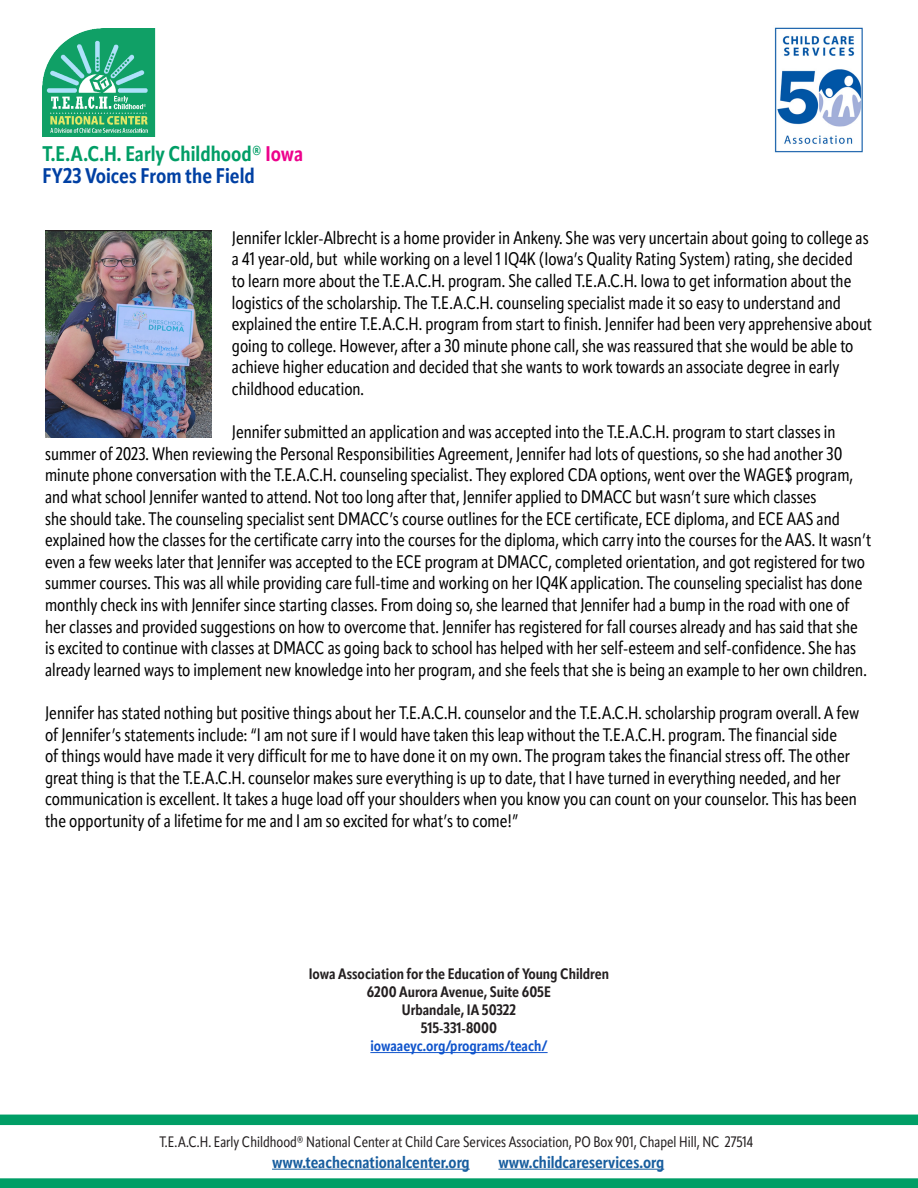
<style>
.page{position:relative;width:918px;height:1188px;background:#fff}
.page>*{position:absolute;margin:0;border:0;box-sizing:border-box;transform-origin:0 0}
.boxes_body_smaller{font:700 21px "Apparat Cond";color:#009e66}
.boxes_body_smaller-2{font:700 21px "Apparat Cond";color:#0040a3}
.t1{font:18px/21.6px "Apparat Cond";color:#000}
.footnote_text{font:700 16.5px "Apparat Cond";color:#175d9e}
.t2{font:700 15px "Apparat Cond";color:#231f20}
.Body{font:15px "Apparat Cond";color:#231f20}
.t3{font:700 15px "Apparat Cond";color:#15c}
.s1{color:#ed028c}
</style>
<div class="page">
<img style="left:43px;top:28px;width:113px;height:109px">
<img style="left:774px;top:27px;width:89px;height:126px">
<hr style="left:272px;top:1169px;width:198px;height:1px;background:#175d9e">
<hr style="left:498px;top:1169px;width:166px;height:1px;background:#175d9e">
<div style="left:0;top:1115px;width:918px;height:10px;background:#009e66"></div>
<div style="left:0;top:1178px;width:918px;height:10px;background:#009e66"></div>
<hr style="left:370px;top:1052px;width:178px;height:1px;background:#15c">
<img style="left:45px;top:230px;width:167px;height:207px">
<p class="boxes_body_smaller" style="left:43px;top:141px;width:262px">T.E.A.C.H. Early Childhood® <span class="s1">Iowa</span></p>
<p class="boxes_body_smaller-2" style="left:43px;top:163px;width:214px">FY23 Voices From the Field</p>
<p class="t1" style="left:232px;top:227px;width:642px">Jennifer Ickler-Albrecht is a home provider in Ankeny. She was very uncertain about going to college as a 41 year-old, but while working on a level 1 IQ4K (Iowa’s Quality Rating System) rating, she decided<br>to learn more about the T.E.A.C.H. program. She called T.E.A.C.H. Iowa to get information about the logistics of the scholarship. The T.E.A.C.H. counseling specialist made it so easy to understand and explained the entire T.E.A.C.H. program from start to finish. Jennifer had been very apprehensive about going to college. However, after a 30 minute phone call, she was reassured that she would be able to achieve higher education and decided that she wants to work towards an associate degree in early childhood education.</p>
<p class="t1" style="left:45px;top:421px;width:828px;text-indent:187px">Jennifer submitted an application and was accepted into the T.E.A.C.H. program to start classes in summer of 2023. When reviewing the Personal Responsibilities Agreement, Jennifer had lots of questions, so she had another 30 minute phone conversation with the T.E.A.C.H. counseling specialist. They explored CDA options, went over the WAGE$ program, and what school Jennifer wanted to attend. Not too long after that, Jennifer applied to DMACC but wasn’t sure which classes<br>she should take. The counseling specialist sent DMACC’s course outlines for the ECE certificate, ECE diploma, and ECE AAS and explained how the classes for the certificate carry into the courses for the diploma, which carry into the courses for the AAS. It wasn’t even a few weeks later that Jennifer was accepted to the ECE program at DMACC, completed orientation, and got registered for two summer courses. This was all while providing care full-time and working on her IQ4K application. The counseling specialist has done monthly check ins with Jennifer since starting classes. From doing so, she learned that Jennifer had a bump in the road with one of her classes and provided suggestions on how to overcome that. Jennifer has registered for fall courses already and has said that she is excited to continue with classes at DMACC as going back to school has helped with her self-esteem and self-confidence. She has already learned ways to implement new knowledge into her program, and she feels that she is being an example to her own children.</p>
<p class="t1" style="left:45px;top:702px;width:816px">Jennifer has stated nothing but positive things about her T.E.A.C.H. counselor and the T.E.A.C.H. scholarship program overall. A few of Jennifer’s statements include: “I am not sure if I would have taken this leap without the T.E.A.C.H. program. The financial side<br>of things would have made it very difficult for me to have done it on my own. The program takes the financial stress off. The other great thing is that the T.E.A.C.H. counselor makes sure everything is up to date, that I have turned in everything needed, and her communication is excellent. It takes a huge load off your shoulders when you know you can count on your counselor. This has been the opportunity of a lifetime for me and I am so excited for what’s to come!”</p>
<p class="t2" style="left:309px;top:965px;width:302px">Iowa Association for the Education of Young Children</p>
<p class="t2" style="left:367px;top:983px;width:186px">6200 Aurora Avenue, Suite 605E</p>
<p class="t2" style="left:402px;top:1001px;width:116px">Urbandale, IA 50322</p>
<p class="t2" style="left:421px;top:1019px;width:78px">515-331-8000</p>
<p class="t3" style="left:370px;top:1037px;width:179px">iowaaeyc.org/programs/teach/</p>
<p class="Body" style="left:159px;top:1132px;width:595px">T.E.A.C.H. Early Childhood® National Center at Child Care Services Association, PO Box 901, Chapel Hill, NC 27514</p>
<p class="footnote_text" style="left:272px;top:1152px;width:199px">www.teachecnationalcenter.org</p>
<p class="footnote_text" style="left:498px;top:1152px;width:167px">www.childcareservices.org</p>
</div>
